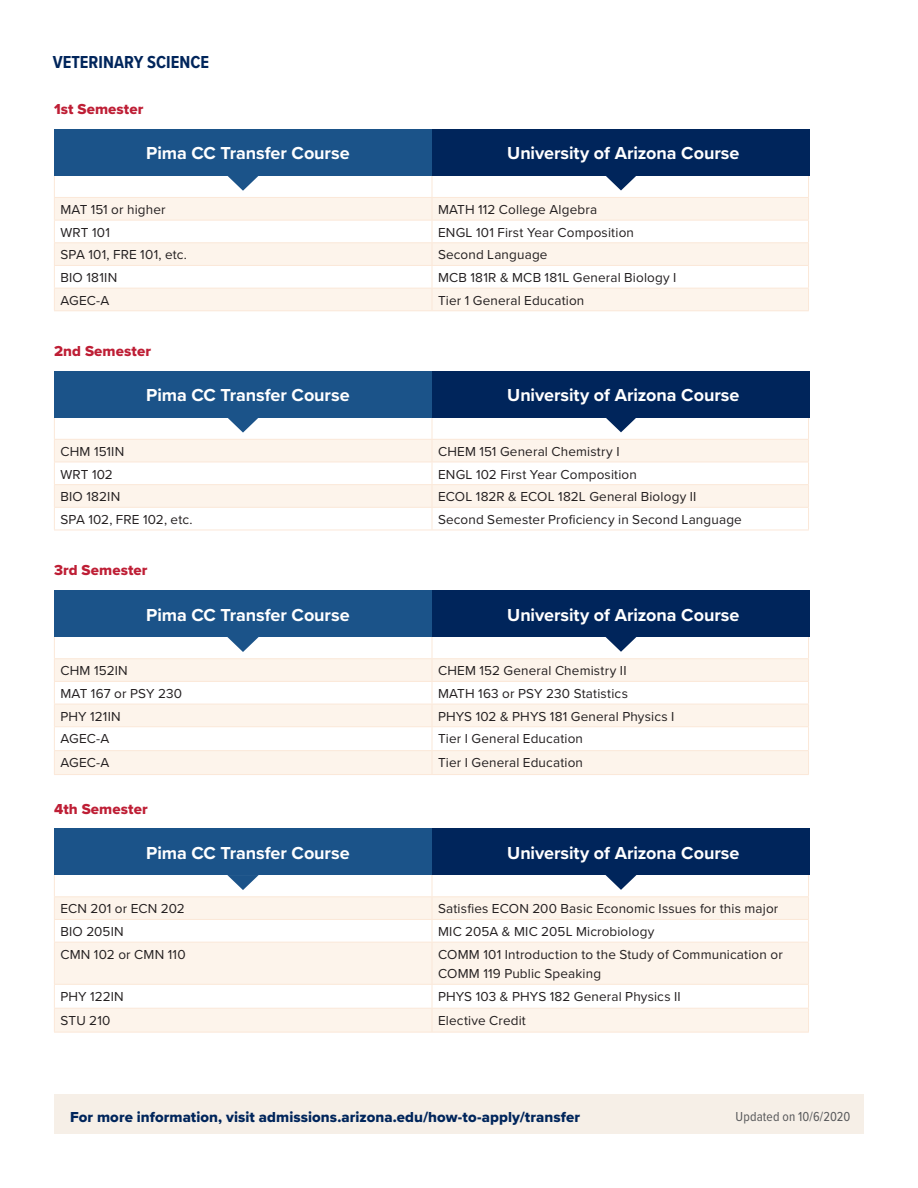
<style>
.page{position:relative;width:918px;height:1188px;background:#fff}
.page>*{position:absolute;margin:0;border:0;box-sizing:border-box;transform-origin:0 0}
.transfer_course_titl{font:700 18px "Proxima Nova";letter-spacing:-.005em;color:#fff}
.Emphasis_Area{font:700 18px "Proxima Nova Cond";letter-spacing:.005em;color:#00255b}
.for_more_info_text{font:15px "Proxima Nova Extrabld";letter-spacing:.005em;color:#00255b}
.Semester_header{font:15px "Proxima Nova Extrabld";letter-spacing:.01em;color:#be1e35}
.t1{font:13.5px/19.5px "Proxima Nova";letter-spacing:.015em;color:#231f20}
.page_update_text{font:13.5px "Proxima Nova Cond";letter-spacing:.01em;color:#57585a}
</style>
<div class="page">
<div style="left:54px;top:1094px;width:810px;height:40px;background:#f6efe7"></div>
<svg style="left:55px;top:198px;width:753px;height:112px;fill:#fdf4eb"></svg>
<hr style="left:54px;top:197px;width:378px;height:1px;background:#fbe8d8">
<hr style="left:432px;top:197px;width:377px;height:1px;background:#fbe8d8">
<svg style="left:432px;top:176px;width:1px;height:134px"></svg>
<hr style="left:54px;top:220px;width:378px;height:1px;background:#fbe8d8">
<hr style="left:432px;top:220px;width:377px;height:1px;background:#fbe8d8">
<hr style="left:54px;top:242px;width:378px;height:1px;background:#fbe8d8">
<hr style="left:432px;top:242px;width:377px;height:1px;background:#fbe8d8">
<hr style="left:54px;top:265px;width:378px;height:1px;background:#fbe8d8">
<hr style="left:432px;top:265px;width:377px;height:1px;background:#fbe8d8">
<hr style="left:54px;top:288px;width:378px;height:1px;background:#fbe8d8">
<svg style="left:54px;top:176px;width:1px;height:134px"></svg>
<hr style="left:432px;top:288px;width:377px;height:1px;background:#fbe8d8">
<svg style="left:808px;top:176px;width:1px;height:134px"></svg>
<hr style="left:54px;top:310px;width:378px;height:1px;background:#fbe8d8">
<hr style="left:432px;top:310px;width:377px;height:1px;background:#fbe8d8">
<svg style="left:606px;top:176px;width:30px;height:15px"></svg>
<div style="left:432px;top:129px;width:378px;height:47px;background:#00255b"></div>
<div style="left:54px;top:129px;width:378px;height:47px;background:#1b5389"></div>
<svg style="left:227px;top:176px;width:32px;height:15px"></svg>
<svg style="left:55px;top:440px;width:753px;height:67px;fill:#fdf4eb"></svg>
<hr style="left:54px;top:439px;width:378px;height:1px;background:#fbe8d8">
<hr style="left:432px;top:439px;width:377px;height:1px;background:#fbe8d8">
<svg style="left:432px;top:418px;width:1px;height:112px"></svg>
<hr style="left:54px;top:462px;width:378px;height:1px;background:#fbe8d8">
<hr style="left:432px;top:462px;width:377px;height:1px;background:#fbe8d8">
<hr style="left:54px;top:484px;width:378px;height:1px;background:#fbe8d8">
<hr style="left:432px;top:484px;width:377px;height:1px;background:#fbe8d8">
<hr style="left:54px;top:507px;width:378px;height:1px;background:#fbe8d8">
<svg style="left:54px;top:418px;width:1px;height:112px"></svg>
<hr style="left:432px;top:507px;width:377px;height:1px;background:#fbe8d8">
<svg style="left:808px;top:418px;width:1px;height:112px"></svg>
<hr style="left:54px;top:530px;width:378px;height:1px;background:#fbe8d8">
<hr style="left:432px;top:530px;width:377px;height:1px;background:#fbe8d8">
<svg style="left:606px;top:418px;width:30px;height:14px"></svg>
<div style="left:432px;top:371px;width:378px;height:47px;background:#00255b"></div>
<div style="left:54px;top:371px;width:378px;height:47px;background:#1b5389"></div>
<svg style="left:228px;top:418px;width:30px;height:15px"></svg>
<svg style="left:55px;top:659px;width:753px;height:115px;fill:#fdf4eb"></svg>
<hr style="left:54px;top:658px;width:378px;height:1px;background:#fbe8d8">
<hr style="left:432px;top:658px;width:377px;height:1px;background:#fbe8d8">
<svg style="left:432px;top:637px;width:1px;height:137px"></svg>
<hr style="left:54px;top:681px;width:378px;height:1px;background:#fbe8d8">
<hr style="left:432px;top:681px;width:377px;height:1px;background:#fbe8d8">
<hr style="left:54px;top:704px;width:378px;height:1px;background:#fbe8d8">
<hr style="left:432px;top:704px;width:377px;height:1px;background:#fbe8d8">
<hr style="left:54px;top:726px;width:378px;height:1px;background:#fbe8d8">
<hr style="left:432px;top:726px;width:377px;height:1px;background:#fbe8d8">
<hr style="left:54px;top:750px;width:378px;height:1px;background:#fbe8d8">
<svg style="left:54px;top:637px;width:1px;height:137px"></svg>
<hr style="left:432px;top:750px;width:377px;height:1px;background:#fbe8d8">
<svg style="left:808px;top:637px;width:1px;height:137px"></svg>
<hr style="left:54px;top:774px;width:378px;height:1px;background:#fbe8d8">
<hr style="left:432px;top:774px;width:377px;height:1px;background:#fbe8d8">
<svg style="left:605px;top:637px;width:32px;height:15px"></svg>
<div style="left:432px;top:590px;width:378px;height:47px;background:#00255b"></div>
<div style="left:54px;top:590px;width:378px;height:47px;background:#1b5389"></div>
<svg style="left:227px;top:637px;width:32px;height:15px"></svg>
<svg style="left:55px;top:897px;width:753px;height:135px;fill:#fdf4eb"></svg>
<hr style="left:54px;top:896px;width:378px;height:1px;background:#fbe8d8">
<hr style="left:432px;top:896px;width:377px;height:1px;background:#fbe8d8">
<svg style="left:432px;top:875px;width:1px;height:67px"></svg>
<hr style="left:432px;top:943px;width:1px;height:41px;background:#fbe8d8">
<svg style="left:432px;top:985px;width:1px;height:47px"></svg>
<hr style="left:54px;top:919px;width:378px;height:1px;background:#fbe8d8">
<svg style="left:54px;top:875px;width:1px;height:67px"></svg>
<hr style="left:432px;top:919px;width:377px;height:1px;background:#fbe8d8">
<svg style="left:808px;top:875px;width:1px;height:67px"></svg>
<hr style="left:54px;top:942px;width:378px;height:1px;background:#fbe8d8">
<hr style="left:54px;top:943px;width:1px;height:41px;background:#fbe8d8">
<hr style="left:432px;top:942px;width:377px;height:1px;background:#fbe8d8">
<hr style="left:808px;top:943px;width:1px;height:41px;background:#fbe8d8">
<hr style="left:54px;top:984px;width:378px;height:1px;background:#fbe8d8">
<hr style="left:432px;top:984px;width:377px;height:1px;background:#fbe8d8">
<hr style="left:54px;top:1008px;width:378px;height:1px;background:#fbe8d8">
<svg style="left:54px;top:985px;width:1px;height:47px"></svg>
<hr style="left:432px;top:1008px;width:377px;height:1px;background:#fbe8d8">
<svg style="left:808px;top:985px;width:1px;height:47px"></svg>
<hr style="left:54px;top:1032px;width:378px;height:1px;background:#fbe8d8">
<hr style="left:432px;top:1032px;width:377px;height:1px;background:#fbe8d8">
<svg style="left:605px;top:875px;width:32px;height:15px"></svg>
<div style="left:432px;top:828px;width:378px;height:47px;background:#00255b"></div>
<div style="left:54px;top:828px;width:378px;height:47px;background:#1b5389"></div>
<svg style="left:227px;top:875px;width:32px;height:15px"></svg>
<p class="Emphasis_Area" style="left:53px;top:49px;width:158px">VETERINARY SCIENCE</p>
<p class="Semester_header" style="left:54px;top:98px;width:91px">1st Semester</p>
<p class="transfer_course_titl" style="left:146px;top:140px;width:205px">Pima CC Transfer Course</p>
<p class="transfer_course_titl" style="left:507px;top:140px;width:234px">University of Arizona Course</p>
<p class="t1" style="left:60px;top:199px;width:107px">MAT 151 or higher</p>
<p class="t1" style="left:438px;top:199px;width:161px">MATH 112 College Algebra</p>
<p class="t1" style="left:60px;top:222px;width:51px">WRT 101</p>
<p class="t1" style="left:438px;top:222px;width:198px">ENGL 101 First Year Composition</p>
<p class="t1" style="left:60px;top:245px;width:128px">SPA 101, FRE 101, etc.</p>
<p class="t1" style="left:438px;top:245px;width:111px">Second Language</p>
<p class="t1" style="left:60px;top:267px;width:58px">BIO 181IN</p>
<p class="t1" style="left:438px;top:267px;width:240px">MCB 181R &amp; MCB 181L General Biology I</p>
<p class="t1" style="left:60px;top:290px;width:51px">AGEC-A</p>
<p class="t1" style="left:438px;top:290px;width:148px">Tier 1 General Education</p>
<p class="Semester_header" style="left:54px;top:340px;width:98px">2nd Semester</p>
<p class="transfer_course_titl" style="left:146px;top:382px;width:205px">Pima CC Transfer Course</p>
<p class="transfer_course_titl" style="left:507px;top:382px;width:234px">University of Arizona Course</p>
<p class="t1" style="left:60px;top:441px;width:65px">CHM 151IN</p>
<p class="t1" style="left:438px;top:441px;width:183px">CHEM 151 General Chemistry I</p>
<p class="t1" style="left:60px;top:464px;width:54px">WRT 102</p>
<p class="t1" style="left:438px;top:464px;width:200px">ENGL 102 First Year Composition</p>
<p class="t1" style="left:60px;top:486px;width:61px">BIO 182IN</p>
<p class="t1" style="left:438px;top:486px;width:260px">ECOL 182R &amp; ECOL 182L General Biology II</p>
<p class="t1" style="left:60px;top:509px;width:134px">SPA 102, FRE 102, etc.</p>
<p class="t1" style="left:438px;top:509px;width:305px">Second Semester Proficiency in Second Language</p>
<p class="Semester_header" style="left:54px;top:559px;width:95px">3rd Semester</p>
<p class="transfer_course_titl" style="left:146px;top:601px;width:205px">Pima CC Transfer Course</p>
<p class="transfer_course_titl" style="left:507px;top:601px;width:234px">University of Arizona Course</p>
<p class="t1" style="left:60px;top:661px;width:69px">CHM 152IN</p>
<p class="t1" style="left:438px;top:661px;width:190px">CHEM 152 General Chemistry II</p>
<p class="t1" style="left:60px;top:683px;width:123px">MAT 167 or PSY 230</p>
<p class="t1" style="left:438px;top:683px;width:191px">MATH 163 or PSY 230 Statistics</p>
<p class="t1" style="left:60px;top:706px;width:62px">PHY 121IN</p>
<p class="t1" style="left:438px;top:706px;width:238px">PHYS 102 &amp; PHYS 181 General Physics I</p>
<p class="t1" style="left:60px;top:729px;width:51px">AGEC-A</p>
<p class="t1" style="left:438px;top:729px;width:147px">Tier I General Education</p>
<p class="t1" style="left:60px;top:752px;width:51px">AGEC-A</p>
<p class="t1" style="left:438px;top:752px;width:147px">Tier I General Education</p>
<p class="Semester_header" style="left:54px;top:797px;width:95px">4th Semester</p>
<p class="transfer_course_titl" style="left:146px;top:839px;width:205px">Pima CC Transfer Course</p>
<p class="transfer_course_titl" style="left:507px;top:839px;width:234px">University of Arizona Course</p>
<p class="t1" style="left:60px;top:899px;width:126px">ECN 201 or ECN 202</p>
<p class="t1" style="left:438px;top:899px;width:342px">Satisfies ECON 200 Basic Economic Issues for this major</p>
<p class="t1" style="left:60px;top:921px;width:65px">BIO 205IN</p>
<p class="t1" style="left:438px;top:921px;width:218px">MIC 205A &amp; MIC 205L Microbiology</p>
<p class="t1" style="left:60px;top:944px;width:127px">CMN 102 or CMN 110</p>
<p class="t1" style="left:438px;top:944px;width:346px">COMM 101 Introduction to the Study of Communication or<br>COMM 119 Public Speaking</p>
<p class="t1" style="left:60px;top:986px;width:65px">PHY 122IN</p>
<p class="t1" style="left:438px;top:986px;width:244px">PHYS 103 &amp; PHYS 182 General Physics II</p>
<p class="t1" style="left:60px;top:1010px;width:52px">STU 210</p>
<p class="t1" style="left:438px;top:1010px;width:89px">Elective Credit</p>
<p class="for_more_info_text" style="left:70px;top:1106px;width:511px">For more information, visit admissions.arizona.edu/how-to-apply/transfer</p>
<p class="page_update_text" style="left:736px;top:1107px;width:116px">Updated on 10/6/2020</p>
</div>
